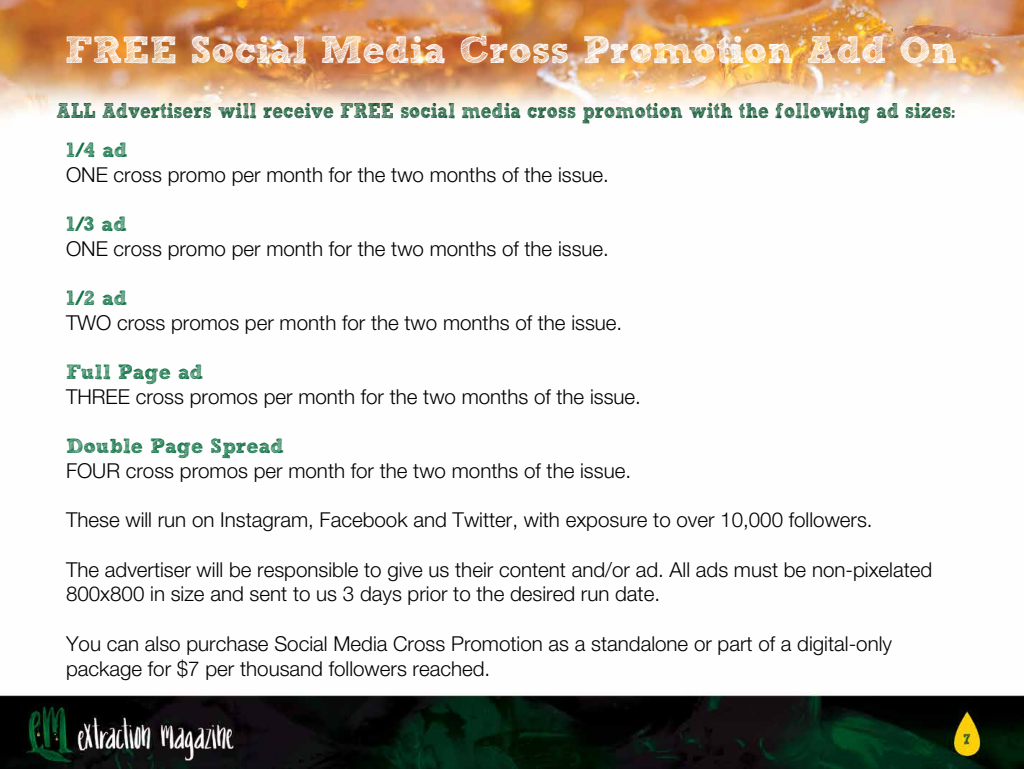
<style>
.page{position:relative;width:1024px;height:769px;background:#fff}
.page>*{position:absolute;margin:0;border:0;box-sizing:border-box;transform-origin:0 0}
.t1{font:38px "Sketch Rockwell";color:#fff}
.t2{font:21.3px "Sketch Rockwell";color:#024d27;scale:.85 1}
.t3{font:300 20.6px/24.7px "Helvetica Neue LT Std";color:#010101}
.t4{font:20.6px "Sketch Rockwell";color:#006838}
</style>
<div class="page">
<img style="left:0;top:0;width:1024px;height:768px">
<h1 class="t1" style="left:65px;top:29px;width:894px">FREE Social Media Cross Promotion Add On</h1>
<p class="t2" style="left:56px;top:99px;width:1059px">ALL Advertisers will receive FREE social media cross promotion with the following ad sizes:</p>
<p class="t4" style="left:66px;top:139px;width:63px">1/4 ad</p>
<p class="t3" style="left:66px;top:161px;width:544px">ONE cross promo per month for the two months of the issue.</p>
<p class="t4" style="left:66px;top:213px;width:62px">1/3 ad</p>
<p class="t3" style="left:66px;top:235px;width:544px">ONE cross promo per month for the two months of the issue.</p>
<p class="t4" style="left:66px;top:287px;width:63px">1/2 ad</p>
<p class="t3" style="left:66px;top:309px;width:558px">TWO cross promos per month for the two months of the issue.</p>
<p class="t4" style="left:66px;top:361px;width:139px">Full Page ad</p>
<p class="t3" style="left:66px;top:383px;width:576px">THREE cross promos per month for the two months of the issue.</p>
<p class="t4" style="left:66px;top:435px;width:219px">Double Page Spread</p>
<p class="t3" style="left:66px;top:457px;width:566px">FOUR cross promos per month for the two months of the issue.</p>
<p class="t3" style="left:66px;top:507px;width:808px">These will run on Instagram, Facebook and Twitter, with exposure to over 10,000 followers.</p>
<p class="t3" style="left:66px;top:556px;width:868px">The advertiser will be responsible to give us their content and/or ad. All ads must be non-pixelated<br>800x800 in size and sent to us 3 days prior to the desired run date.</p>
<p class="t3" style="left:66px;top:630px;width:827px">You can also purchase Social Media Cross Promotion as a standalone or part of a digital-only package for $7 per thousand followers reached.</p>
</div>
